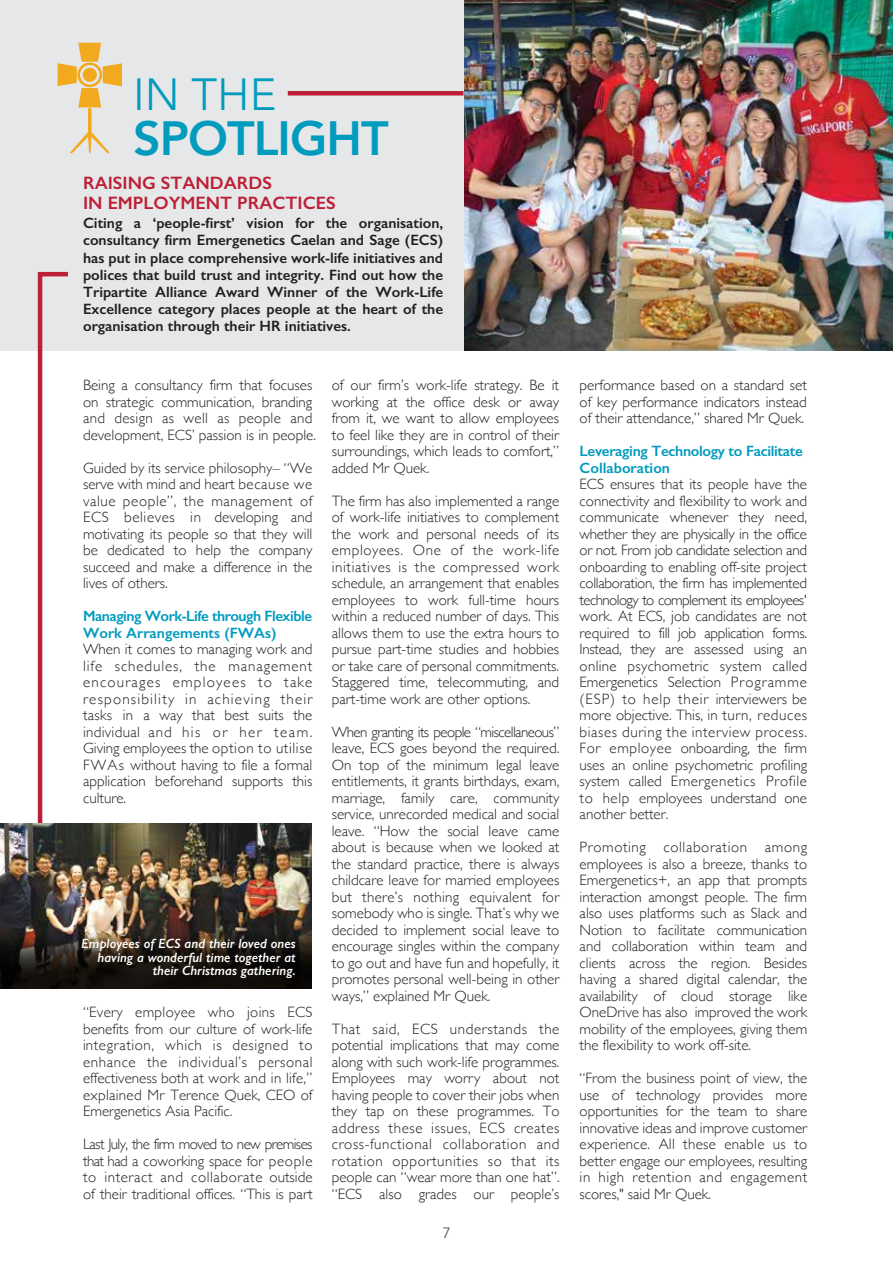
<style>
.page{position:relative;width:893px;height:1263px;background:#fff}
.page>*{position:absolute;margin:0;border:0;box-sizing:border-box;transform-origin:0 0}
.t1{font:800 48px "Avenir";letter-spacing:-.02em;color:#009bbd}
.t2{font:300 45px "Avenir";color:#009bbd}
.t3{font:600 18px/19.5px "Gill Sans";color:#bd2036}
.t4{font:300 15px/16.5px "Gill Sans";color:#231f20;text-align:justify}
.t5{font:600 15px/17.1px "Gill Sans";color:#231f20;text-align:justify}
.t6{font:600 15px/16.5px "Gill Sans";letter-spacing:-.02em;color:#009bbd}
.t7{font:15px "Avenir";color:#58595b}
.t8{font:italic 600 13.5px/13.5px "Gill Sans";color:#fff;text-align:right}
</style>
<div class="page">
<div style="left:0;top:0;width:464px;height:351px;background:#e6e7e8"></div>
<svg style="left:58px;top:43px;width:64px;height:110px;background:#e9d5ae"></svg>
<svg style="left:83px;top:68px;width:14px;height:14px"></svg>
<div style="left:83px;top:68px;width:13px;height:13px;background:#f1aa1e;border-radius:50%"></div>
<svg style="left:36px;top:270px;width:36px;height:553px"></svg>
<img style="left:0;top:823px;width:311px;height:109px">
<svg style="left:0;top:932px;width:312px;height:56px;background:#201a14"></svg>
<img style="left:464px;top:0;width:429px;height:351px">
<div style="left:288px;top:91px;width:175px;height:5px;background:#bd2036"></div>
<h2 class="t2" style="left:133px;top:68px;width:145px">IN THE</h2>
<h1 class="t1" style="left:133px;top:101px;width:257px">SPOTLIGHT</h1>
<p class="t3" style="left:83px;top:173px;width:254px">RAISING STANDARDS<br>IN EMPLOYMENT PRACTICES</p>
<p class="t5" style="left:83px;top:214px;width:362px">Citing a ‘people-first’ vision for the organisation, consultancy firm Emergenetics Caelan and Sage (ECS) has put in place comprehensive work-life initiatives and polices that build trust and integrity. Find out how the Tripartite Alliance Award Winner of the Work-Life Excellence category places people at the heart of the organisation through their HR initiatives.</p>
<p class="t4" style="left:83px;top:376px;width:234px;text-align:left">Being a consultancy firm that focuses on strategic communication, branding and design as well as people and development, ECS’ passion is in people.</p>
<p class="t4" style="left:83px;top:459px;width:231px">Guided by its service philosophy– “We serve with mind and heart because we value people”, the management of ECS believes in developing and motivating its people so that they will be dedicated to help the company succeed and make a difference in the lives of others.</p>
<p class="t6" style="left:83px;top:608px;width:231px">Managing Work-Life through Flexible<br>Work Arrangements (FWAs)</p>
<p class="t4" style="left:83px;top:640px;width:231px">When it comes to managing work and life schedules, the management encourages employees to take responsibility in achieving their tasks in a way that best suits the individual and his or her team.<br>Giving employees the option to utilise FWAs without having to file a formal application beforehand supports this culture.</p>
<p class="t8" style="left:81px;top:937px;width:216px">Employees of ECS and their loved ones having a wonderful time together at their Christmas gathering.</p>
<p class="t4" style="left:83px;top:1003px;width:231px">“Every employee who joins ECS benefits from our culture of work-life integration, which is designed to enhance the individual’s personal effectiveness both at work and in life,” explained Mr Terence Quek, CEO of Emergenetics Asia Pacific.</p>
<p class="t4" style="left:83px;top:1135px;width:231px">Last July, the firm moved to new premises that had a coworking space for people to interact and collaborate outside of their traditional offices. “This is part</p>
<p class="t4" style="left:332px;top:376px;width:229px">of our firm’s work-life strategy. Be it working at the office desk or away from it, we want to allow employees to feel like they are in control of their surroundings, which leads to comfort,” added Mr Quek.</p>
<p class="t4" style="left:332px;top:492px;width:229px">The firm has also implemented a range of work-life initiatives to complement the work and personal needs of its employees. One of the work-life initiatives is the compressed work schedule, an arrangement that enables employees to work full-time hours within a reduced number of days. This allows them to use the extra hours to pursue part-time studies and hobbies or take care of personal commitments.<br>Staggered time, telecommuting, and part-time work are other options.</p>
<p class="t4" style="left:332px;top:723px;width:229px">When granting its people “miscellaneous” leave, ECS goes beyond the required.<br>On top of the minimum legal leave entitlements, it grants birthdays, exam, marriage, family care, community service, unrecorded medical and social leave. “How the social leave came about is because when we looked at the standard practice, there is always childcare leave for married employees but there’s nothing equivalent for somebody who is single. That’s why we decided to implement social leave to encourage singles within the company to go out and have fun and hopefully, it promotes personal well-being in other ways,” explained Mr Quek.</p>
<p class="t4" style="left:332px;top:1020px;width:229px">That said, ECS understands the potential implications that may come along with such work-life programmes.<br>Employees may worry about not having people to cover their jobs when they tap on these programmes. To address these issues, ECS creates cross-functional collaboration and rotation opportunities so that its people can “wear more than one hat”. “ECS also grades our people’s</p>
<p class="t7" style="left:442px;top:1224px;width:10px">7</p>
<p class="t4" style="left:580px;top:376px;width:229px">performance based on a standard set of key performance indicators instead of their attendance,” shared Mr Quek.</p>
<p class="t6" style="left:580px;top:443px;width:225px">Leveraging Technology to Facilitate<br>Collaboration</p>
<p class="t4" style="left:580px;top:475px;width:229px">ECS ensures that its people have the connectivity and flexibility to work and communicate whenever they need, whether they are physically in the office or not. From job candidate selection and onboarding to enabling off-site project collaboration, the firm has implemented technology to complement its employees' work. At ECS, job candidates are not required to fill job application forms.<br>Instead, they are assessed using an online psychometric system called Emergenetics Selection Programme (ESP) to help their interviewers be more objective. This, in turn, reduces biases during the interview process.<br>For employee onboarding, the firm uses an online psychometric profiling system called Emergenetics Profile to help employees understand one another better.</p>
<p class="t4" style="left:580px;top:838px;width:229px">Promoting collaboration among employees is also a breeze, thanks to Emergenetics+, an app that prompts interaction amongst people. The firm also uses platforms such as Slack and Notion to facilitate communication and collaboration within team and clients across the region. Besides having a shared digital calendar, the availability of cloud storage like OneDrive has also improved the work mobility of the employees, giving them the flexibility to work off-site.</p>
<p class="t4" style="left:580px;top:1069px;width:229px">“From the business point of view, the use of technology provides more opportunities for the team to share innovative ideas and improve customer experience. All these enable us to better engage our employees, resulting in high retention and engagement scores," said Mr Quek.</p>
</div>
